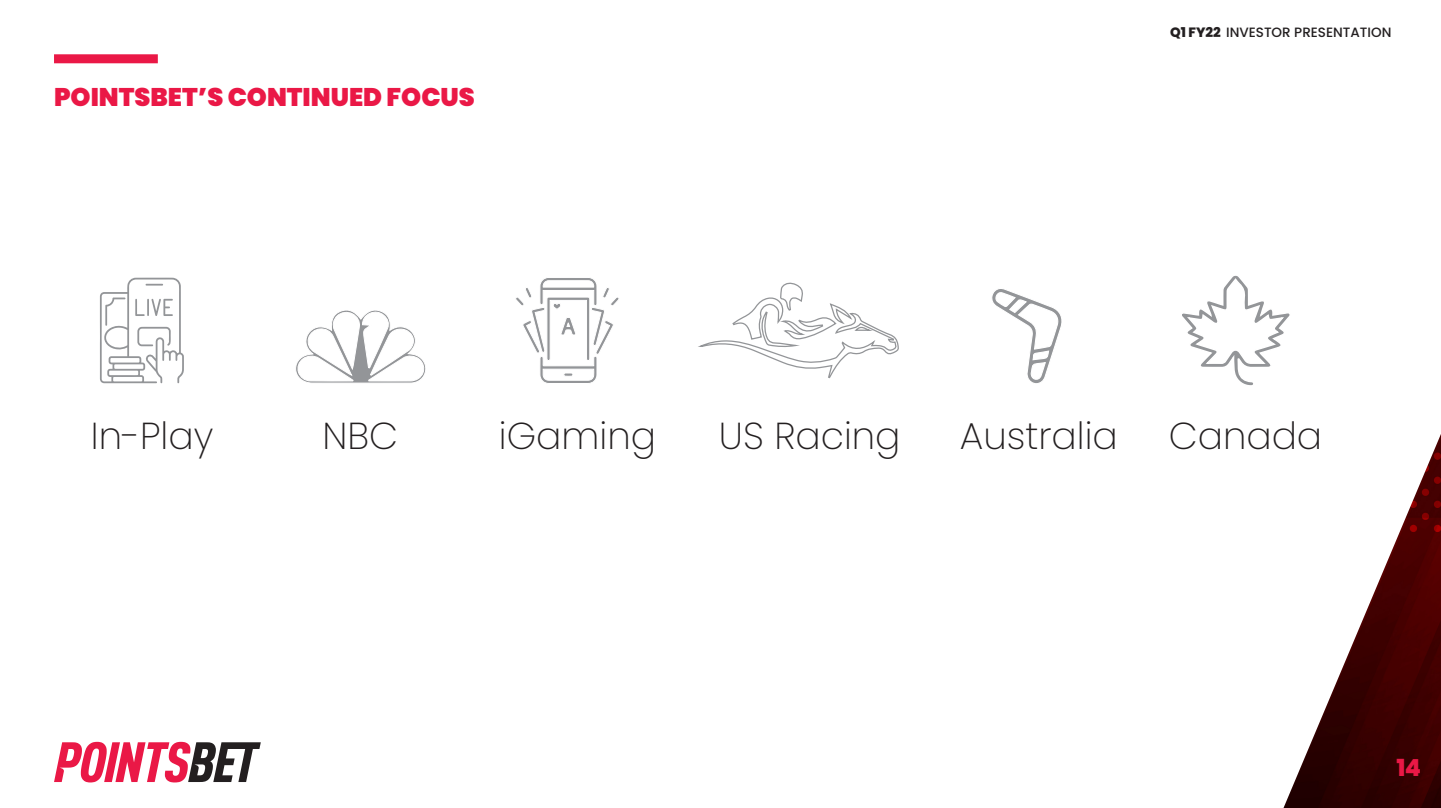
<style>
.page{position:relative;width:1441px;height:808px;background:#fff}
.page>*{position:absolute;margin:0;border:0;box-sizing:border-box;transform-origin:0 0}
._1_Highlight_No{font:200 37.5px "Poppins";color:#231f20}
.Page_header{font:900 25.5px "Poppins";color:#ea1846}
.t1{font:800 23.55px "Poppins";color:#ea1846}
.t2{font:500 13.5px "Poppins";color:#231f20}
.s1{font-weight:800}
</style>
<div class="page">
<img style="left:1283px;top:436px;width:157px;height:372px">
<svg style="left:54px;top:742px;width:207px;height:40px"></svg>
<div style="left:54px;top:54px;width:104px;height:9px;background:#ea1846"></div>
<svg style="left:1182px;top:275px;width:108px;height:111px"></svg>
<svg style="left:516px;top:278px;width:103px;height:105px"></svg>
<svg style="left:699px;top:282px;width:200px;height:97px"></svg>
<svg style="left:296px;top:310px;width:130px;height:73px"></svg>
<svg style="left:100px;top:278px;width:84px;height:105px"></svg>
<svg style="left:992px;top:289px;width:70px;height:95px"></svg>
<p class="Page_header" style="left:54px;top:82px;width:422px">POINTSBET’S CONTINUED FOCUS</p>
<p class="t2" style="left:1169px;top:25px;width:223px"><span class="s1">Q1 FY22</span> INVESTOR PRESENTATION</p>
<p class="_1_Highlight_No" style="left:91px;top:414px;width:124px">In-Play</p>
<p class="_1_Highlight_No" style="left:322px;top:414px;width:77px">NBC</p>
<p class="_1_Highlight_No" style="left:499px;top:414px;width:159px">iGaming</p>
<p class="_1_Highlight_No" style="left:718px;top:414px;width:183px">US Racing</p>
<p class="_1_Highlight_No" style="left:959px;top:414px;width:159px">Australia</p>
<p class="_1_Highlight_No" style="left:1168px;top:414px;width:155px">Canada</p>
<p class="t1" style="left:1396px;top:754px;width:26px">14</p>
</div>
